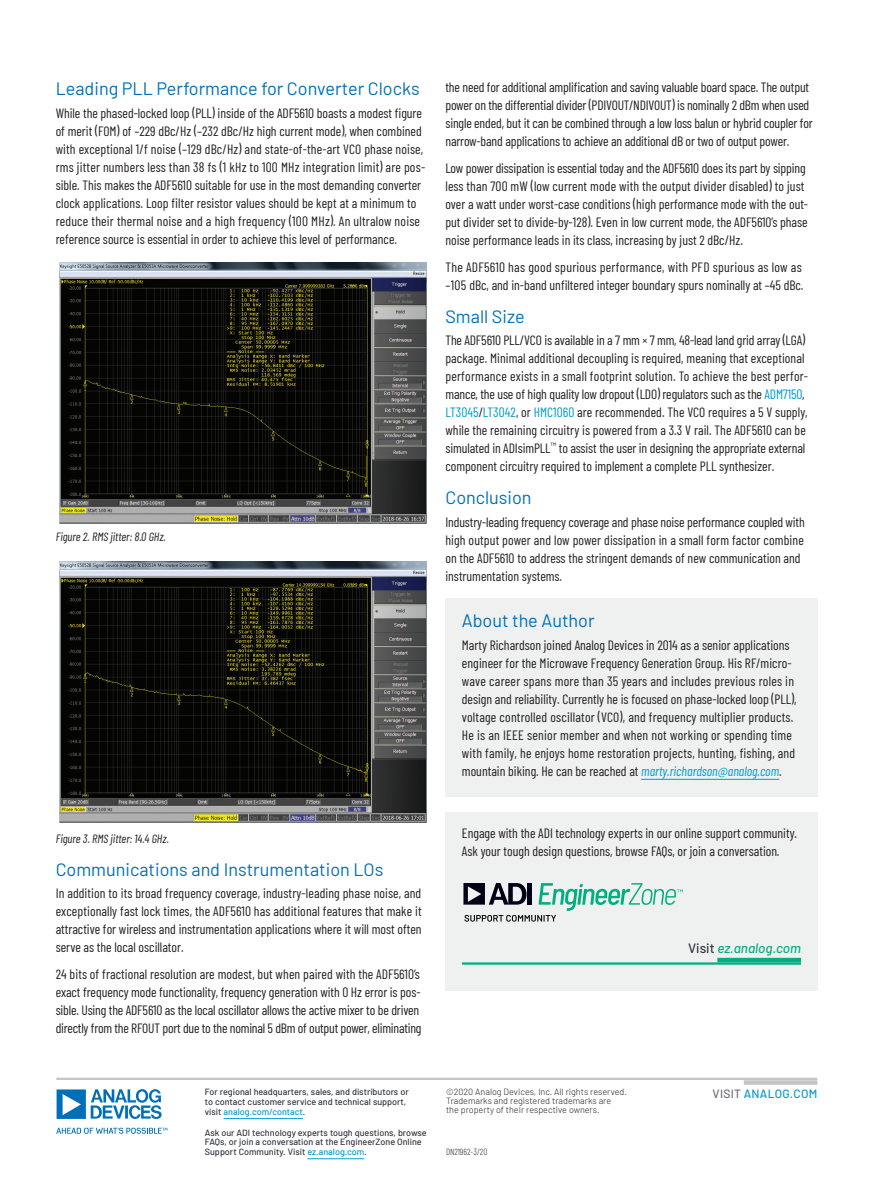
<style>
.page{position:relative;width:891px;height:1188px;background:#fff}
.page>*{position:absolute;margin:0;border:0;box-sizing:border-box;transform-origin:0 0}
.Heading_One{font:18px "Barlow";color:#006fb9}
.Callout_Header{font:18px "Barlow";color:#006fb9}
.Body_Copy{font:13.5px/18px "Barlow Condensed";color:#231f20}
.Callout_Copy{font:13.5px/18px "Barlow Condensed";letter-spacing:.01em;color:#231f20}
.Callout_with_Logo{font:13.5px/18px "Barlow Condensed";color:#231f20}
.Call-to-Action__Hype{font:italic 500 13.5px "Barlow";color:#00ae80}
.Captions{font:italic 12px "Barlow Condensed";color:#231f20}
.t1{font:500 12px "Barlow";letter-spacing:.02em;color:#009bcf}
.t2{font:500 9px/9.8px "Barlow";color:#323640}
.t3{font:300 9px/9px "Barlow";color:#231f20}
.t4{font:300 9px "Barlow Condensed";color:#323640}
.s1{color:#009bcf}
.s2{font-style:italic;color:#009bcf}
.s3{font-style:normal;color:#323640}
.s4{color:#6a6e76}
.s5{font-size:8.7px}
</style>
<div class="page">
<hr style="left:56px;top:1078px;width:761px;height:2px;background:#c3c4c6">
<div style="left:744px;top:1080px;width:73px;height:5px;background:#c3c4c6"></div>
<hr style="left:224px;top:1118px;width:79px;height:1px;background:#009bcf">
<hr style="left:307px;top:1158px;width:57px;height:1px;background:#009bcf">
<svg style="left:56px;top:1128px;width:111px;height:6px"></svg>
<svg style="left:57px;top:1089px;width:105px;height:30px"></svg>
<img style="left:60px;top:263px;width:367px;height:261px">
<img style="left:60px;top:562px;width:367px;height:261px">
<div style="left:445px;top:598px;width:372px;height:198px;background:#eff0f0"></div>
<hr style="left:641px;top:779px;width:138px;height:1px;background:#009bcf">
<div style="left:445px;top:812px;width:372px;height:178px;background:#eff0f0"></div>
<hr style="left:462px;top:962px;width:339px;height:3px;background:#00ae80">
<hr style="left:717px;top:958px;width:84px;height:4px;background:#00ae80">
<svg style="left:463px;top:883px;width:220px;height:39px"></svg>
<p class="Heading_One" style="left:56px;top:76px;width:366px">Leading PLL Performance for Converter Clocks</p>
<p class="Body_Copy" style="left:56px;top:103px;width:371px">While the phased-locked loop (PLL) inside of the ADF5610 boasts a modest figure of merit (FOM) of –229 dBc/Hz (–232 dBc/Hz high current mode), when combined with exceptional 1/f noise (–129 dBc/Hz) and state-of-the-art VCO phase noise, rms jitter numbers less than 38 fs (1 kHz to 100 MHz integration limit) are pos&shy;sible. This makes the ADF5610 suitable for use in the most demanding converter clock applications. Loop filter resistor values should be kept at a minimum to reduce their thermal noise and a high frequency (100 MHz). An ultralow noise reference source is essential in order to achieve this level of performance.</p>
<p class="Captions" style="left:56px;top:528px;width:112px">Figure 2. RMS jitter: 8.0 GHz.</p>
<p class="Captions" style="left:56px;top:830px;width:115px">Figure 3. RMS jitter: 14.4 GHz.</p>
<p class="Heading_One" style="left:56px;top:856px;width:329px">Communications and Instrumentation LOs</p>
<p class="Body_Copy" style="left:56px;top:884px;width:368px;text-align:justify">In addition to its broad frequency coverage, industry-leading phase noise, and exceptionally fast lock times, the ADF5610 has additional features that make it attractive for wireless and instrumentation applications where it will most often serve as the local oscillator.</p>
<p class="Body_Copy" style="left:56px;top:964px;width:367px">24 bits of fractional resolution are modest, but when paired with the ADF5610’s exact frequency mode functionality, frequency generation with 0 Hz error is pos&shy;sible. Using the ADF5610 as the local oscillator allows the active mixer to be driven directly from the RFOUT port due to the nominal 5 dBm of output power, eliminating</p>
<p class="Body_Copy" style="left:445px;top:77px;width:369px">the need for additional amplification and saving valuable board space. The output power on the differential divider (PDIVOUT/NDIVOUT) is nominally 2 dBm when used single ended, but it can be combined through a low loss balun or hybrid coupler for narrow-band applications to achieve an additional dB or two of output power.</p>
<p class="Body_Copy" style="left:445px;top:158px;width:364px">Low power dissipation is essential today and the ADF5610 does its part by sipping less than 700 mW (low current mode with the output divider disabled) to just over a watt under worst-case conditions (high performance mode with the out&shy;put divider set to divide-by-128). Even in low current mode, the ADF5610’s phase noise performance leads in its class, increasing by just 2 dBc/Hz.</p>
<p class="Body_Copy" style="left:445px;top:257px;width:359px">The ADF5610 has good spurious performance, with PFD spurious as low as –105 dBc, and in-band unfiltered integer boundary spurs nominally at –45 dBc.</p>
<p class="Heading_One" style="left:445px;top:303px;width:81px">Small Size</p>
<p class="Body_Copy" style="left:445px;top:330px;width:364px">The ADF5610 PLL/VCO is available in a 7 mm × 7 mm, 48-lead land grid array (LGA) package. Minimal additional decoupling is required, meaning that exceptional performance exists in a small footprint solution. To achieve the best perfor&shy;mance, the use of high quality low dropout (LDO) regulators such as the <span class="s1">ADM7150</span>, <span class="s1">LT3045</span>/<span class="s1">LT3042</span>, or <span class="s1">HMC1060</span> are recommended. The VCO requires a 5 V supply, while the remaining circuitry is powered from a 3.3 V rail. The ADF5610 can be simulated in ADIsimPLL<sup>™</sup> to assist the user in designing the appropriate external component circuitry required to implement a complete PLL synthesizer.</p>
<p class="Heading_One" style="left:445px;top:485px;width:88px">Conclusion</p>
<p class="Body_Copy" style="left:445px;top:512px;width:361px">Industry-leading frequency coverage and phase noise performance coupled with high output power and low power dissipation in a small form factor combine on the ADF5610 to address the stringent demands of new communication and instrumentation systems.</p>
<p class="Callout_Header" style="left:462px;top:608px;width:134px">About the Author</p>
<p class="Callout_Copy" style="left:462px;top:635px;width:336px">Marty Richardson joined Analog Devices in 2014 as a senior applications engineer for the Microwave Frequency Generation Group. His RF/micro&shy;wave career spans more than 35 years and includes previous roles in design and reliability. Currently he is focused on phase-locked loop (PLL), voltage controlled oscillator (VCO), and frequency multiplier products.<br>He is an IEEE senior member and when not working or spending time with family, he enjoys home restoration projects, hunting, fishing, and mountain biking. He can be reached at <span class="s2">marty.richardson@analog.com</span>.</p>
<p class="Callout_with_Logo" style="left:462px;top:823px;width:337px">Engage with the ADI technology experts in our online support community.<br>Ask your tough design questions, browse FAQs, or join a conversation.</p>
<p class="Call-to-Action__Hype" style="left:688px;top:938px;width:114px"><span class="s3">Visit</span> ez.analog.com</p>
<p class="t2" style="left:205px;top:1087px;width:205px">For regional headquarters, sales, and distributors or</p>
<p class="t1" style="left:713px;top:1084px;width:106px"><span class="s4">VISIT</span> ANALOG.COM</p>
<p class="t2" style="left:205px;top:1096px;width:203px">to contact customer service and technical support, visit <span class="s1">analog.com/contact</span>.</p>
<p class="t2" style="left:205px;top:1127px;width:223px">Ask our ADI technology experts tough questions, browse<br>FAQs, or join a conversation at the EngineerZone Online<br>Support Community. Visit <span class="s1">ez.analog.com</span>.</p>
<p class="t3" style="left:446px;top:1087px;width:182px"><span class="s5">©</span>2020 Analog Devices, Inc. All rights reserved.<br>Trademarks and registered trademarks are<br>the property of their respective owners.</p>
<p class="t4" style="left:446px;top:1145px;width:43px">DN21962-3/20</p>
</div>
